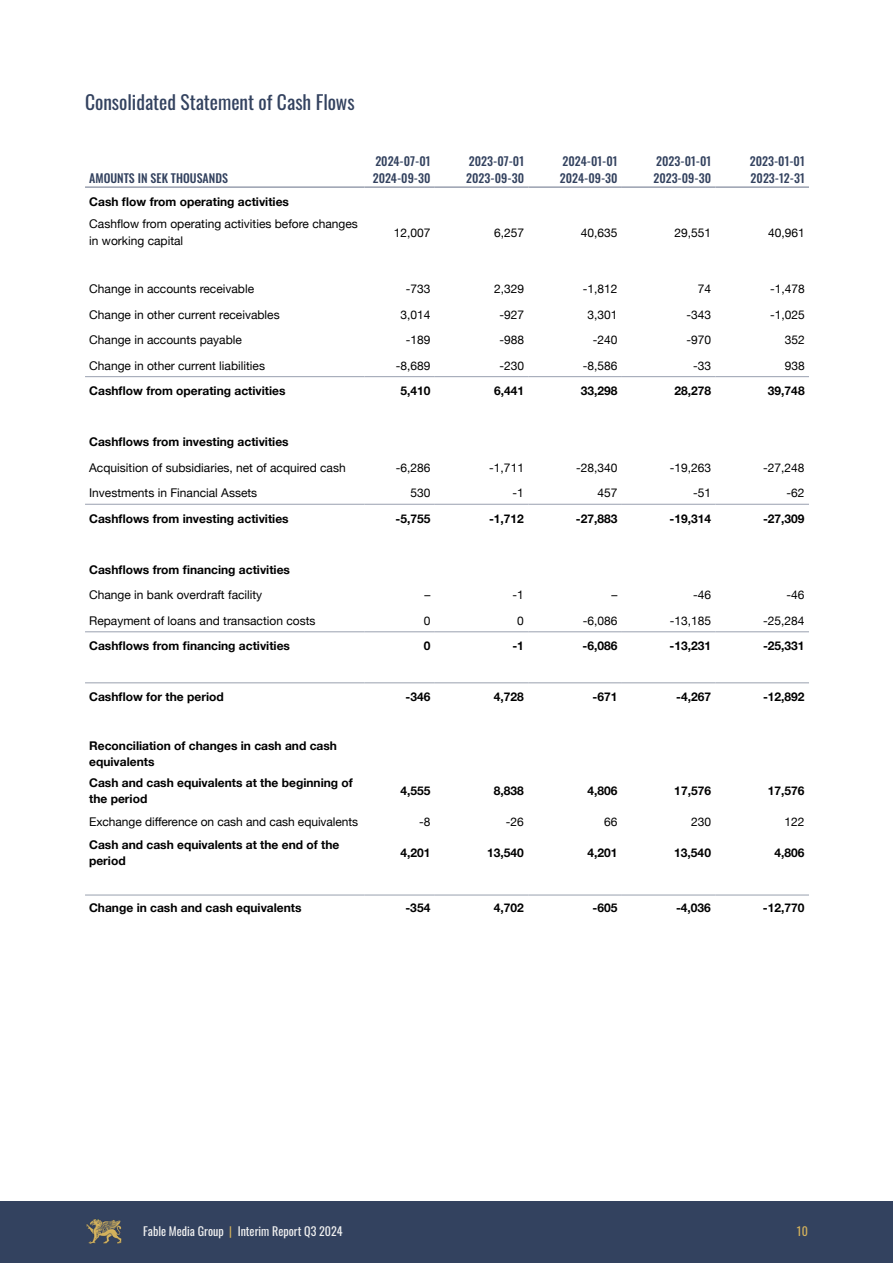
<style>
.page{position:relative;width:893px;height:1263px;background:#fff}
.page>*{position:absolute;margin:0;border:0;box-sizing:border-box;transform-origin:0 0}
.t1{font:19.5px "Oswald";color:#33425f}
.t2{font:700 12px/16.5px "Helvetica Neue";color:#000}
.t3{font:12px/16.5px "Helvetica Neue";color:#000}
.t4{font:500 12px/16.5px "Oswald";color:#33425f}
.t5{font:12px "Oswald";color:#f1f1f1}
.t6{font:12px "Oswald";color:#d3b15c}
.s1{color:#d3b15c}
</style>
<div class="page">
<hr style="left:364px;top:186px;width:71px;height:2px;background:#99a0af">
<hr style="left:435px;top:186px;width:93px;height:2px;background:#99a0af">
<hr style="left:528px;top:186px;width:94px;height:2px;background:#99a0af">
<hr style="left:622px;top:186px;width:93px;height:2px;background:#99a0af">
<hr style="left:715px;top:186px;width:94px;height:2px;background:#99a0af">
<hr style="left:85px;top:186px;width:279px;height:2px;background:#99a0af">
<hr style="left:85px;top:376px;width:279px;height:1px;background:#99a0af">
<hr style="left:364px;top:376px;width:71px;height:1px;background:#99a0af">
<hr style="left:435px;top:376px;width:93px;height:1px;background:#99a0af">
<hr style="left:528px;top:376px;width:94px;height:1px;background:#99a0af">
<hr style="left:622px;top:376px;width:93px;height:1px;background:#99a0af">
<hr style="left:715px;top:376px;width:94px;height:1px;background:#99a0af">
<hr style="left:85px;top:504px;width:279px;height:1px;background:#99a0af">
<hr style="left:364px;top:504px;width:71px;height:1px;background:#99a0af">
<hr style="left:435px;top:504px;width:93px;height:1px;background:#99a0af">
<hr style="left:528px;top:504px;width:94px;height:1px;background:#99a0af">
<hr style="left:622px;top:504px;width:93px;height:1px;background:#99a0af">
<hr style="left:715px;top:504px;width:94px;height:1px;background:#99a0af">
<hr style="left:85px;top:895px;width:279px;height:1px;background:#99a0af">
<hr style="left:364px;top:895px;width:71px;height:1px;background:#99a0af">
<hr style="left:435px;top:895px;width:93px;height:1px;background:#99a0af">
<hr style="left:528px;top:895px;width:94px;height:1px;background:#99a0af">
<hr style="left:622px;top:895px;width:93px;height:1px;background:#99a0af">
<hr style="left:715px;top:895px;width:94px;height:1px;background:#99a0af">
<hr style="left:85px;top:631px;width:279px;height:1px;background:#99a0af">
<hr style="left:364px;top:631px;width:71px;height:1px;background:#99a0af">
<hr style="left:435px;top:631px;width:93px;height:1px;background:#99a0af">
<hr style="left:528px;top:631px;width:94px;height:1px;background:#99a0af">
<hr style="left:622px;top:631px;width:93px;height:1px;background:#99a0af">
<hr style="left:715px;top:631px;width:94px;height:1px;background:#99a0af">
<hr style="left:85px;top:682px;width:279px;height:1px;background:#99a0af">
<hr style="left:364px;top:682px;width:71px;height:1px;background:#99a0af">
<hr style="left:435px;top:682px;width:93px;height:1px;background:#99a0af">
<hr style="left:528px;top:682px;width:94px;height:1px;background:#99a0af">
<hr style="left:622px;top:682px;width:93px;height:1px;background:#99a0af">
<hr style="left:715px;top:682px;width:94px;height:1px;background:#99a0af">
<div style="left:0;top:1202px;width:893px;height:61px;background:#33425f"></div>
<img style="left:86px;top:1219px;width:36px;height:25px">
<h1 class="t1" style="left:85px;top:84px;width:271px">Consolidated Statement of Cash Flows</h1>
<p class="t4" style="left:89px;top:170px;width:140px">AMOUNTS IN SEK THOUSANDS</p>
<p class="t4" style="left:373px;top:154px;width:59px">2024-07-01<br>2024-09-30</p>
<p class="t4" style="left:466px;top:154px;width:59px">2023-07-01<br>2023-09-30</p>
<p class="t4" style="left:560px;top:154px;width:59px">2024-01-01<br>2024-09-30</p>
<p class="t4" style="left:653px;top:154px;width:59px">2023-01-01<br>2023-09-30</p>
<p class="t4" style="left:750px;top:154px;width:57px">2023-01-01<br>2023-12-31</p>
<p class="t2" style="left:89px;top:194px;width:201px">Cash flow from operating activities</p>
<p class="t3" style="left:89px;top:216px;width:270px">Cashflow from operating activities before changes in working capital</p>
<p class="t3" style="left:394px;top:225px;width:38px">12,007</p>
<p class="t3" style="left:494px;top:225px;width:32px">6,257</p>
<p class="t3" style="left:581px;top:225px;width:38px">40,635</p>
<p class="t3" style="left:674px;top:225px;width:38px">29,551</p>
<p class="t3" style="left:768px;top:225px;width:38px">40,961</p>
<p class="t3" style="left:89px;top:281px;width:166px">Change in accounts receivable</p>
<p class="t3" style="left:406px;top:281px;width:26px">-733</p>
<p class="t3" style="left:494px;top:281px;width:32px">2,329</p>
<p class="t3" style="left:583px;top:281px;width:36px">-1,812</p>
<p class="t3" style="left:698px;top:281px;width:15px">74</p>
<p class="t3" style="left:770px;top:281px;width:36px">-1,478</p>
<p class="t3" style="left:89px;top:307px;width:192px">Change in other current receivables</p>
<p class="t3" style="left:400px;top:307px;width:32px">3,014</p>
<p class="t3" style="left:499px;top:307px;width:26px">-927</p>
<p class="t3" style="left:588px;top:307px;width:32px">3,301</p>
<p class="t3" style="left:686px;top:307px;width:26px">-343</p>
<p class="t3" style="left:770px;top:307px;width:36px">-1,025</p>
<p class="t3" style="left:89px;top:332px;width:154px">Change in accounts payable</p>
<p class="t3" style="left:406px;top:332px;width:26px">-189</p>
<p class="t3" style="left:499px;top:332px;width:26px">-988</p>
<p class="t3" style="left:593px;top:332px;width:26px">-240</p>
<p class="t3" style="left:686px;top:332px;width:26px">-970</p>
<p class="t3" style="left:785px;top:332px;width:22px">352</p>
<p class="t3" style="left:89px;top:358px;width:177px">Change in other current liabilities</p>
<p class="t3" style="left:396px;top:358px;width:36px">-8,689</p>
<p class="t3" style="left:499px;top:358px;width:26px">-230</p>
<p class="t3" style="left:583px;top:358px;width:36px">-8,586</p>
<p class="t3" style="left:693px;top:358px;width:20px">-33</p>
<p class="t3" style="left:785px;top:358px;width:22px">938</p>
<p class="t2" style="left:89px;top:383px;width:198px">Cashflow from operating activities</p>
<p class="t2" style="left:400px;top:383px;width:32px">5,410</p>
<p class="t2" style="left:494px;top:383px;width:32px">6,441</p>
<p class="t2" style="left:581px;top:383px;width:38px">33,298</p>
<p class="t2" style="left:674px;top:383px;width:38px">28,278</p>
<p class="t2" style="left:768px;top:383px;width:38px">39,748</p>
<p class="t2" style="left:89px;top:434px;width:201px">Cashflows from investing activities</p>
<p class="t3" style="left:89px;top:460px;width:258px">Acquisition of subsidiaries, net of acquired cash</p>
<p class="t3" style="left:396px;top:460px;width:36px">-6,286</p>
<p class="t3" style="left:489px;top:460px;width:36px">-1,711</p>
<p class="t3" style="left:576px;top:460px;width:43px">-28,340</p>
<p class="t3" style="left:670px;top:460px;width:43px">-19,263</p>
<p class="t3" style="left:763px;top:460px;width:43px">-27,248</p>
<p class="t3" style="left:89px;top:485px;width:170px">Investments in Financial Assets</p>
<p class="t3" style="left:410px;top:485px;width:22px">530</p>
<p class="t3" style="left:513px;top:485px;width:13px">-1</p>
<p class="t3" style="left:597px;top:485px;width:22px">457</p>
<p class="t3" style="left:693px;top:485px;width:20px">-51</p>
<p class="t3" style="left:787px;top:485px;width:20px">-62</p>
<p class="t2" style="left:89px;top:511px;width:201px">Cashflows from investing activities</p>
<p class="t2" style="left:395px;top:511px;width:36px">-5,755</p>
<p class="t2" style="left:489px;top:511px;width:36px">-1,712</p>
<p class="t2" style="left:576px;top:511px;width:43px">-27,883</p>
<p class="t2" style="left:669px;top:511px;width:43px">-19,314</p>
<p class="t2" style="left:763px;top:511px;width:43px">-27,309</p>
<p class="t2" style="left:89px;top:562px;width:202px">Cashflows from financing activities</p>
<p class="t3" style="left:89px;top:587px;width:175px">Change in bank overdraft facility</p>
<p class="t3" style="left:424px;top:587px;width:7px">–</p>
<p class="t3" style="left:513px;top:587px;width:13px">-1</p>
<p class="t3" style="left:611px;top:587px;width:7px">–</p>
<p class="t3" style="left:693px;top:587px;width:20px">-46</p>
<p class="t3" style="left:787px;top:587px;width:20px">-46</p>
<p class="t3" style="left:89px;top:613px;width:228px">Repayment of loans and transaction costs</p>
<p class="t3" style="left:424px;top:613px;width:8px">0</p>
<p class="t3" style="left:517px;top:613px;width:8px">0</p>
<p class="t3" style="left:583px;top:613px;width:36px">-6,086</p>
<p class="t3" style="left:670px;top:613px;width:43px">-13,185</p>
<p class="t3" style="left:763px;top:613px;width:43px">-25,284</p>
<p class="t2" style="left:89px;top:638px;width:202px">Cashflows from financing activities</p>
<p class="t2" style="left:424px;top:638px;width:8px">0</p>
<p class="t2" style="left:512px;top:638px;width:13px">-1</p>
<p class="t2" style="left:583px;top:638px;width:36px">-6,086</p>
<p class="t2" style="left:669px;top:638px;width:43px">-13,231</p>
<p class="t2" style="left:763px;top:638px;width:43px">-25,331</p>
<p class="t2" style="left:89px;top:689px;width:136px">Cashflow for the period</p>
<p class="t2" style="left:405px;top:689px;width:26px">-346</p>
<p class="t2" style="left:494px;top:689px;width:32px">4,728</p>
<p class="t2" style="left:593px;top:689px;width:26px">-671</p>
<p class="t2" style="left:676px;top:689px;width:36px">-4,267</p>
<p class="t2" style="left:763px;top:689px;width:43px">-12,892</p>
<p class="t2" style="left:89px;top:738px;width:249px">Reconciliation of changes in cash and cash equivalents</p>
<p class="t2" style="left:89px;top:774px;width:265px">Cash and cash equivalents at the beginning of the period</p>
<p class="t2" style="left:400px;top:782px;width:32px">4,555</p>
<p class="t2" style="left:494px;top:782px;width:32px">8,838</p>
<p class="t2" style="left:587px;top:782px;width:32px">4,806</p>
<p class="t2" style="left:674px;top:782px;width:38px">17,576</p>
<p class="t2" style="left:768px;top:782px;width:38px">17,576</p>
<p class="t3" style="left:89px;top:814px;width:271px">Exchange difference on cash and cash equivalents</p>
<p class="t3" style="left:419px;top:814px;width:13px">-8</p>
<p class="t3" style="left:506px;top:814px;width:20px">-26</p>
<p class="t3" style="left:604px;top:814px;width:15px">66</p>
<p class="t3" style="left:691px;top:814px;width:22px">230</p>
<p class="t3" style="left:784px;top:814px;width:22px">122</p>
<p class="t2" style="left:89px;top:836px;width:252px">Cash and cash equivalents at the end of the period</p>
<p class="t2" style="left:400px;top:845px;width:32px">4,201</p>
<p class="t2" style="left:487px;top:845px;width:38px">13,540</p>
<p class="t2" style="left:587px;top:845px;width:32px">4,201</p>
<p class="t2" style="left:674px;top:845px;width:38px">13,540</p>
<p class="t2" style="left:774px;top:845px;width:32px">4,806</p>
<p class="t2" style="left:89px;top:899px;width:214px">Change in cash and cash equivalents</p>
<p class="t2" style="left:405px;top:899px;width:26px">-354</p>
<p class="t2" style="left:494px;top:899px;width:32px">4,702</p>
<p class="t2" style="left:592px;top:899px;width:26px">-605</p>
<p class="t2" style="left:676px;top:899px;width:36px">-4,036</p>
<p class="t2" style="left:763px;top:899px;width:43px">-12,770</p>
<p class="t5" style="left:143px;top:1220px;width:201px">Fable Media Group <span class="s1">|</span> Interim Report Q3 2024</p>
<p class="t6" style="left:797px;top:1221px;width:12px">10</p>
</div>
